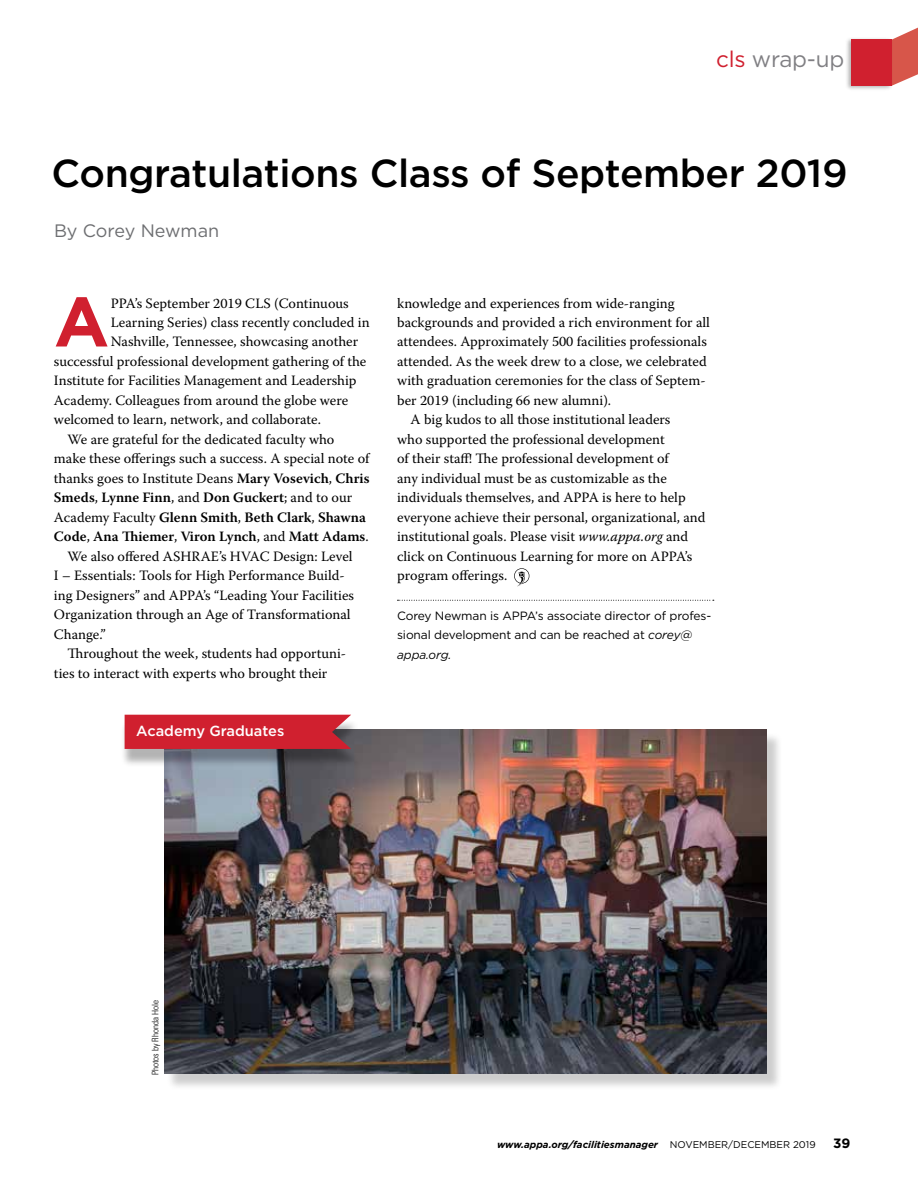
<style>
.page{position:relative;width:918px;height:1188px;background:#fff}
.page>*{position:absolute;margin:0;border:0;box-sizing:border-box;transform-origin:0 0}
.t1{font:700 69.9px "Gotham";color:#d0202f}
.t2{font:500 39px "Gotham";letter-spacing:-.01em;color:#000}
.t3{font:22.5px "Gotham";letter-spacing:-.01em;color:#807f83}
.t4{font:18px "Gotham";letter-spacing:-.005em;color:#6d6e71}
.t5{font:500 14.55px "Gotham";color:#fff}
.t6{font:14.25px "Warnock Pro";color:#000}
.t7{font:600 14.25px "Warnock Pro";color:#000}
.t8{font:700 13.5px "Gotham";color:#000}
.t9{font:12px/19.5px "Gotham";letter-spacing:-.01em;color:#000}
.t10{font:italic 700 9.75px "Gotham";color:#000}
.t11{font:300 condensed 9px "Univers";color:#000}
.s1{color:#d0202f}
.s2{font-weight:600}
.s3{font-weight:400}
.s4{font-style:italic}
.s5{font-weight:400;font-style:normal}
</style>
<div class="page">
<div style="left:166px;top:732px;width:617px;height:358px;background:#000;opacity:.2"></div>
<img style="left:164px;top:730px;width:603px;height:344px">
<svg style="left:398px;top:600px;width:316px;height:1px"></svg>
<svg style="left:514px;top:568px;width:15px;height:18px"></svg>
<div style="left:121px;top:720px;width:238px;height:48px;background:#000;opacity:.3"></div>
<div style="left:125px;top:715px;width:226px;height:34px;background:#d0202f"></div>
<svg style="left:893px;top:28px;width:25px;height:57px"></svg>
<div style="left:845px;top:37px;width:48px;height:54px;background:#000;opacity:.3"></div>
<div style="left:851px;top:40px;width:41px;height:46px;background:#d0202f"></div>
<h3 class="t3" style="left:716px;top:44px;width:130px"><span class="s1">cls</span> wrap-up</h3>
<h2 class="t2" style="left:52px;top:148px;width:798px">Congratulations Class of September 2019</h2>
<p class="t4" style="left:54px;top:219px;width:167px">By Corey Newman</p>
<h1 class="t1" style="left:54px;top:275px;width:57px">A</h1>
<p class="t6" style="left:111px;top:294px;width:240px">PPA’s September 2019 CLS (Continuous</p>
<p class="t6" style="left:111px;top:314px;width:260px">Learning Series) class recently concluded in</p>
<p class="t6" style="left:111px;top:333px;width:249px">Nashville, Tennessee, showcasing another</p>
<p class="t6" style="left:54px;top:353px;width:314px">successful professional development gathering of the</p>
<p class="t6" style="left:54px;top:372px;width:304px">Institute for Facilities Management and Leadership</p>
<p class="t6" style="left:54px;top:392px;width:296px">Academy. Colleagues from around the globe were</p>
<p class="t6" style="left:54px;top:411px;width:268px">welcomed to learn, network, and collaborate.</p>
<p class="t6" style="left:67px;top:431px;width:268px">We are grateful for the dedicated faculty who</p>
<p class="t6" style="left:54px;top:450px;width:317px">make these offerings such a success. A special note of</p>
<p class="t6" style="left:54px;top:470px;width:317px">thanks goes to Institute Deans <span class="s2">Mary Vosevich</span>, <span class="s2">Chris</span></p>
<p class="t7" style="left:54px;top:489px;width:300px">Smeds<span class="s3">,</span> Lynne Finn<span class="s3">, and</span> Don Guckert<span class="s3">; and to our</span></p>
<p class="t7" style="left:54px;top:509px;width:314px"><span class="s3">Academy Faculty</span> Glenn Smith<span class="s3">,</span> Beth Clark<span class="s3">,</span> Shawna</p>
<p class="t7" style="left:54px;top:528px;width:316px">Code<span class="s3">,</span> Ana Thiemer<span class="s3">,</span> Viron Lynch<span class="s3">, and</span> Matt Adams<span class="s3">.</span></p>
<p class="t6" style="left:67px;top:548px;width:287px">We also offered ASHRAE’s HVAC Design: Level</p>
<p class="t6" style="left:54px;top:567px;width:292px">I – Essentials: Tools for High Performance Build-</p>
<p class="t6" style="left:54px;top:587px;width:302px">ing Designers” and APPA’s “Leading Your Facilities</p>
<p class="t6" style="left:54px;top:606px;width:298px">Organization through an Age of Transformational</p>
<p class="t6" style="left:54px;top:626px;width:53px">Change.”</p>
<p class="t6" style="left:67px;top:645px;width:280px">Throughout the week, students had opportuni-</p>
<p class="t6" style="left:54px;top:665px;width:275px">ties to interact with experts who brought their</p>
<p class="t5" style="left:136px;top:722px;width:150px">Academy Graduates</p>
<p class="t6" style="left:397px;top:294px;width:279px">knowledge and experiences from wide-ranging</p>
<p class="t6" style="left:397px;top:314px;width:314px">backgrounds and provided a rich environment for all</p>
<p class="t6" style="left:397px;top:333px;width:311px">attendees. Approximately 500 facilities professionals</p>
<p class="t6" style="left:397px;top:353px;width:311px">attended. As the week drew to a close, we celebrated</p>
<p class="t6" style="left:397px;top:372px;width:310px">with graduation ceremonies for the class of Septem-</p>
<p class="t6" style="left:397px;top:392px;width:216px">ber 2019 (including 66 new alumni).</p>
<p class="t6" style="left:411px;top:411px;width:261px">A big kudos to all those institutional leaders</p>
<p class="t6" style="left:397px;top:431px;width:269px">who supported the professional development</p>
<p class="t6" style="left:397px;top:450px;width:273px">of their staff! The professional development of</p>
<p class="t6" style="left:397px;top:470px;width:271px">any individual must be as customizable as the</p>
<p class="t6" style="left:397px;top:489px;width:290px">individuals themselves, and APPA is here to help</p>
<p class="t6" style="left:397px;top:509px;width:310px">everyone achieve their personal, organizational, and</p>
<p class="t6" style="left:397px;top:528px;width:292px">institutional goals. Please visit <span class="s4">www.appa.org</span> and</p>
<p class="t6" style="left:397px;top:548px;width:297px">click on Continuous Learning for more on APPA’s</p>
<p class="t6" style="left:397px;top:567px;width:112px">program offerings.</p>
<p class="t9" style="left:397px;top:605px;width:316px">Corey Newman is APPA’s associate director of profes&shy;sional development and can be reached at <span class="s4">corey@ appa.org.</span></p>
<p class="t11" style="left:150px;top:1075px;width:76px;rotate:-90deg">Photos by Rhonda Hole</p>
<p class="t10" style="left:497px;top:1139px;width:320px">www.appa.org/facilitiesmanager <span class="s5">NOVEMBER/DECEMBER 2019</span></p>
<p class="t8" style="left:833px;top:1134px;width:19px">39</p>
</div>
